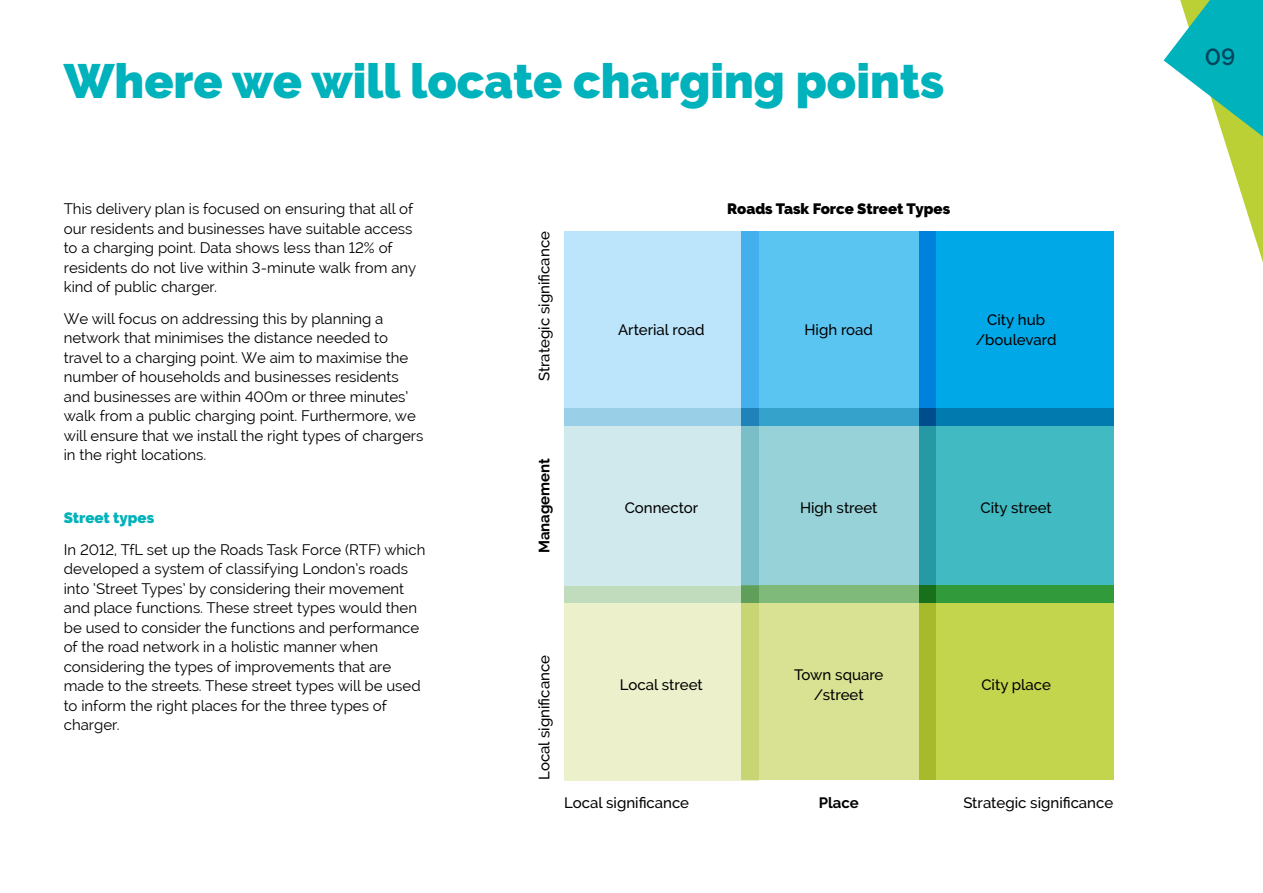
<style>
.page{position:relative;width:1263px;height:893px;background:#fff}
.page>*{position:absolute;margin:0;border:0;box-sizing:border-box;transform-origin:0 0}
.page_header{font:900 48px "Raleway";color:#00b2bb}
.t1{font:600 23.4px "Raleway";color:#00445e}
.body{font:15px/19.5px "Raleway";color:#000}
.captions_and_highlig{font:500 15px/19.5px "Raleway";color:#000;text-align:center}
.captions_and_highlig-2{font:900 15px "Raleway";color:#000}
.captions_and_highlig-3{font:700 15px "Raleway";color:#000}
.captions_and_highlig-4{font:900 15px "Raleway";color:#00b2bb}
</style>
<div class="page">
<svg style="left:1163px;top:0;width:100px;height:262px"></svg>
<div style="left:564px;top:586px;width:194px;height:194px;background:#ecf1cc"></div>
<div style="left:742px;top:586px;width:194px;height:194px;background:#d8e292"></div>
<div style="left:919px;top:586px;width:194px;height:194px;background:#c3d44d"></div>
<div style="left:564px;top:409px;width:194px;height:194px;background:#d0e9ec"></div>
<svg style="left:742px;top:425px;width:177px;height:178px;background:#90cdcc"></svg>
<svg style="left:919px;top:425px;width:194px;height:178px;background:#3cb3b1"></svg>
<div style="left:564px;top:231px;width:194px;height:194px;background:#bce4fa"></div>
<svg style="left:742px;top:231px;width:177px;height:194px;background:#55bfee"></svg>
<svg style="left:919px;top:231px;width:194px;height:194px;background:#00a0e0"></svg>
<h1 class="page_header" style="left:64px;top:54px;width:882px">Where we will locate charging points</h1>
<p class="body" style="left:64px;top:199px;width:354px">This delivery plan is focused on ensuring that all of our residents and businesses have suitable access to a charging point. Data shows less than 12% of residents do not live within 3-minute walk from any kind of public charger.</p>
<p class="body" style="left:64px;top:308px;width:361px">We will focus on addressing this by planning a network that minimises the distance needed to travel to a charging point. We aim to maximise the number of households and businesses residents and businesses are within 400m or three minutes’ walk from a public charging point. Furthermore, we will ensure that we install the right types of chargers in the right locations.</p>
<p class="captions_and_highlig-4" style="left:64px;top:509px;width:92px">Street types</p>
<p class="body" style="left:64px;top:539px;width:363px">In 2012, TfL set up the Roads Task Force (RTF) which developed a system of classifying London’s roads into ‘Street Types’ by considering their movement and place functions. These street types would then be used to consider the functions and performance of the road network in a holistic manner when considering the types of improvements that are made to the streets. These street types will be used to inform the right places for the three types of charger.</p>
<p class="captions_and_highlig" style="left:534px;top:381px;width:151px;rotate:-90deg">Strategic significance</p>
<p class="captions_and_highlig-3" style="left:536px;top:553px;width:97px;rotate:-90deg">Management</p>
<p class="captions_and_highlig-2" style="left:727px;top:200px;width:224px">Roads Task Force Street Types</p>
<p class="captions_and_highlig" style="left:618px;top:320px;width:88px">Arterial road</p>
<p class="captions_and_highlig" style="left:804px;top:320px;width:70px">High road</p>
<p class="captions_and_highlig" style="left:976px;top:310px;width:82px">City hub /boulevard</p>
<p class="captions_and_highlig" style="left:625px;top:498px;width:75px">Connector</p>
<p class="captions_and_highlig" style="left:800px;top:498px;width:79px">High street</p>
<p class="captions_and_highlig" style="left:980px;top:498px;width:73px">City street</p>
<p class="captions_and_highlig" style="left:534px;top:780px;width:126px;rotate:-90deg">Local significance</p>
<p class="captions_and_highlig" style="left:620px;top:675px;width:84px">Local street</p>
<p class="captions_and_highlig" style="left:564px;top:793px;width:126px">Local significance</p>
<p class="captions_and_highlig" style="left:794px;top:665px;width:91px">Town square /street</p>
<p class="captions_and_highlig-3" style="left:819px;top:794px;width:42px">Place</p>
<p class="captions_and_highlig" style="left:981px;top:675px;width:71px">City place</p>
<p class="captions_and_highlig" style="left:963px;top:793px;width:151px">Strategic significance</p>
<h2 class="t1" style="left:1205px;top:44px;width:32px">09</h2>
</div>
